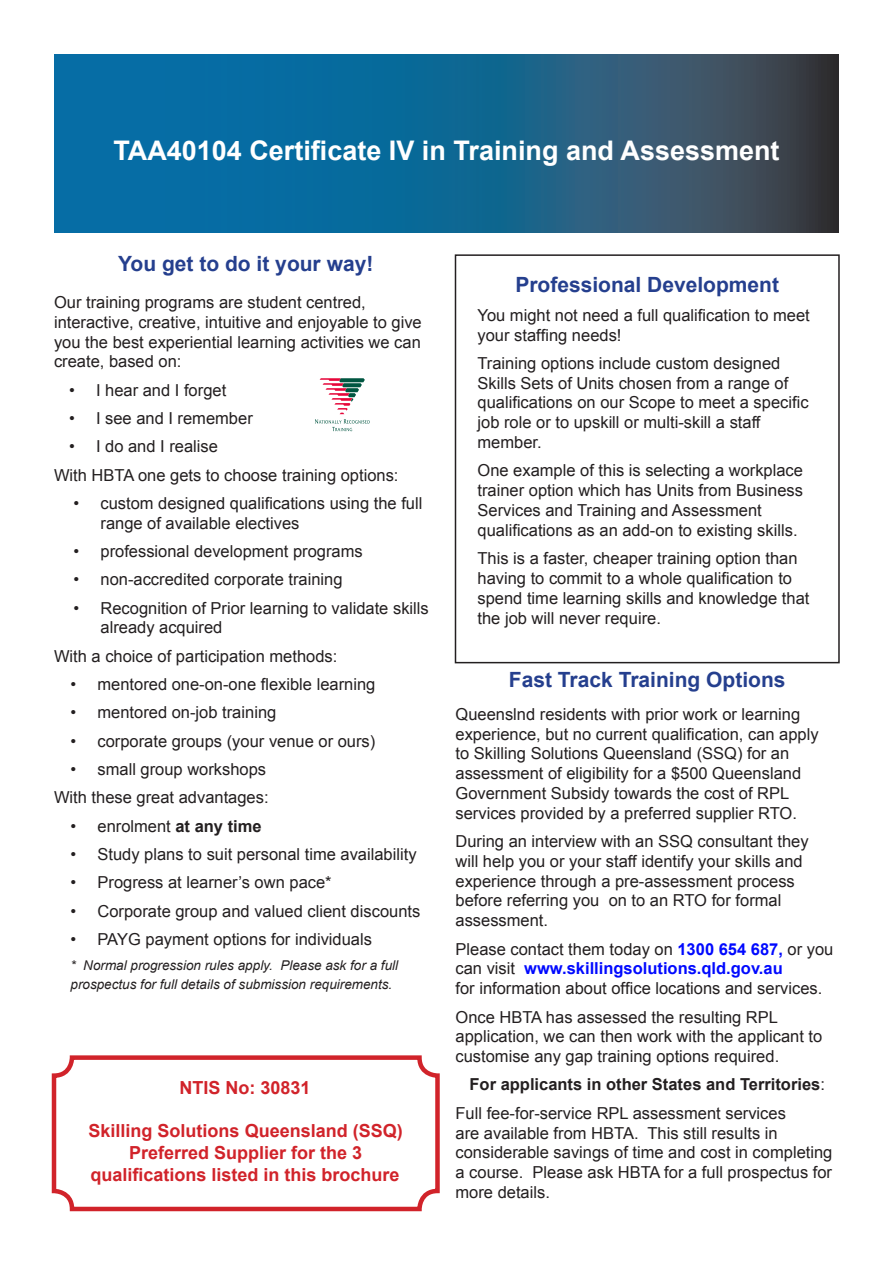
<style>
.page{position:relative;width:893px;height:1263px;background:#fff}
.page>*{position:absolute;margin:0;border:0;box-sizing:border-box;transform-origin:0 0}
.t1{font:700 27px "Arial";color:#fff}
.Paragraph_Style_1{font:700 21px "Arial";color:#253f8e}
.t2{font:700 18px/21.6px "Arial";color:#d1232a;text-align:center}
.Paragraph_Style_1-2{font:16.5px/19.8px "Arial";color:#231f20}
.t3{font:700 16.5px/19.8px "Arial";color:#0009ff}
.t4{font:700 16.5px "Arial";color:#231f20}
.Paragraph_Style_1-3{font:italic 13.5px/19.8px "Arial";color:#231f20}
.s1{font-weight:700}
.s2{font-weight:400;color:#231f20}
.s3{font-weight:400}
</style>
<div class="page">
<svg style="left:315px;top:378px;width:55px;height:53px"></svg>
<svg style="left:54px;top:54px;width:785px;height:178px;background:#1a6187"></svg>
<div style="left:52px;top:1055px;width:388px;height:156px;border:4px solid #d1232a;border-radius:18px"></div>
<div style="left:455px;top:254px;width:385px;height:409px;border:2px solid #231f20"></div>
<h1 class="t1" style="left:113px;top:132px;width:668px">TAA40104 Certificate IV in Training and Assessment</h1>
<p class="Paragraph_Style_1" style="left:118px;top:250px;width:257px">You get to do it your way!</p>
<p class="Paragraph_Style_1-2" style="left:54px;top:292px;width:369px">Our training programs are student centred, interactive, creative, intuitive and enjoyable to give you the best experiential learning activities we can create, based on:</p>
<p class="Paragraph_Style_1-2" style="left:96px;top:380px;width:132px">I hear and I forget</p>
<p class="Paragraph_Style_1-2" style="left:96px;top:408px;width:158px">I see and I remember</p>
<p class="Paragraph_Style_1-2" style="left:96px;top:437px;width:123px">I do and I realise</p>
<p class="Paragraph_Style_1-2" style="left:54px;top:465px;width:346px">With HBTA one gets to choose training options:</p>
<p class="Paragraph_Style_1-2" style="left:100px;top:493px;width:323px">custom designed qualifications using the full range of available electives</p>
<p class="Paragraph_Style_1-2" style="left:100px;top:541px;width:264px">professional development programs</p>
<p class="Paragraph_Style_1-2" style="left:100px;top:570px;width:244px">non-accredited corporate training</p>
<p class="Paragraph_Style_1-2" style="left:100px;top:598px;width:330px">Recognition of Prior learning to validate skills already acquired</p>
<p class="Paragraph_Style_1-2" style="left:54px;top:646px;width:285px">With a choice of participation methods:</p>
<p class="Paragraph_Style_1-2" style="left:98px;top:674px;width:279px">mentored one-on-one flexible learning</p>
<p class="Paragraph_Style_1-2" style="left:98px;top:703px;width:180px">mentored on-job training</p>
<p class="Paragraph_Style_1-2" style="left:98px;top:731px;width:279px">corporate groups (your venue or ours)</p>
<p class="Paragraph_Style_1-2" style="left:98px;top:759px;width:170px">small group workshops</p>
<p class="Paragraph_Style_1-2" style="left:54px;top:788px;width:216px">With these great advantages:</p>
<p class="Paragraph_Style_1-2" style="left:98px;top:816px;width:166px">enrolment <span class="s1">at any time</span></p>
<p class="Paragraph_Style_1-2" style="left:98px;top:844px;width:321px">Study plans to suit personal time availability</p>
<p class="Paragraph_Style_1-2" style="left:98px;top:873px;width:236px">Progress at learner’s own pace*</p>
<p class="Paragraph_Style_1-2" style="left:98px;top:901px;width:324px">Corporate group and valued client discounts</p>
<p class="Paragraph_Style_1-2" style="left:98px;top:929px;width:276px">PAYG payment options for individuals</p>
<p class="Paragraph_Style_1-3" style="left:70px;top:955px;width:329px">* Normal progression rules apply. Please ask for a full prospectus for full details of submission requirements.</p>
<p class="Paragraph_Style_1-2" style="left:69px;top:376px;width:7px;line-height:28.3px;text-align:justify">• • •</p>
<p class="Paragraph_Style_1-2" style="left:74px;top:493px;width:7px">•</p>
<p class="Paragraph_Style_1-2" style="left:74px;top:537px;width:7px;line-height:28.3px;text-align:justify">• • •</p>
<p class="Paragraph_Style_1-2" style="left:70px;top:670px;width:7px;line-height:28.3px;text-align:justify">• • • •</p>
<p class="Paragraph_Style_1-2" style="left:70px;top:812px;width:7px;line-height:28.3px;text-align:justify">• • • • •</p>
<p class="t2" style="left:179px;top:1078px;width:133px">NTIS No: 30831</p>
<p class="t2" style="left:89px;top:1121px;width:316px">Skilling Solutions Queensland (SSQ)</p>
<p class="t2" style="left:90px;top:1142px;width:311px">Preferred Supplier for the 3 qualifications listed in this brochure</p>
<p class="Paragraph_Style_1" style="left:515px;top:271px;width:265px">Professional Development</p>
<p class="Paragraph_Style_1-2" style="left:477px;top:305px;width:334px">You might not need a full qualification to meet your staffing needs!</p>
<p class="Paragraph_Style_1-2" style="left:477px;top:353px;width:333px">Training options include custom designed Skills Sets of Units chosen from a range of qualifications on our Scope to meet a specific job role or to upskill or multi-skill a staff member.</p>
<p class="Paragraph_Style_1-2" style="left:477px;top:461px;width:327px">One example of this is selecting a workplace trainer option which has Units from Business Services and Training and Assessment qualifications as an add-on to existing skills.</p>
<p class="Paragraph_Style_1-2" style="left:477px;top:549px;width:333px">This is a faster, cheaper training option than having to commit to a whole qualification to spend time learning skills and knowledge that the job will never require.</p>
<p class="Paragraph_Style_1" style="left:509px;top:666px;width:278px">Fast Track Training Options</p>
<p class="Paragraph_Style_1-2" style="left:455px;top:704px;width:365px">Queenslnd residents with prior work or learning experience, but no current qualification, can apply to Skilling Solutions Queensland (SSQ) for an assessment of eligibility for a $500 Queensland Government Subsidy towards the cost of RPL services provided by a preferred supplier RTO.</p>
<p class="Paragraph_Style_1-2" style="left:455px;top:831px;width:355px">During an interview with an SSQ consultant they will help you or your staff identify your skills and experience through a pre-assessment process before referring you on to an RTO for formal assessment.</p>
<p class="t3" style="left:455px;top:939px;width:379px"><span class="s2">Please contact them today on</span> 1300 654 687, <span class="s2">or you can visit</span> www.skillingsolutions.qld.gov.au</p>
<p class="Paragraph_Style_1-2" style="left:455px;top:979px;width:368px">for information about office locations and services.</p>
<p class="Paragraph_Style_1-2" style="left:455px;top:1007px;width:368px">Once HBTA has assessed the resulting RPL application, we can then work with the applicant to customise any gap training options required.</p>
<p class="t4" style="left:469px;top:1074px;width:357px">For applicants in other States and Territories<span class="s3">:</span></p>
<p class="Paragraph_Style_1-2" style="left:455px;top:1103px;width:378px">Full fee-for-service RPL assessment services<br>are available from HBTA. This still results in considerable savings of time and cost in completing a course. Please ask HBTA for a full prospectus for more details.</p>
</div>
